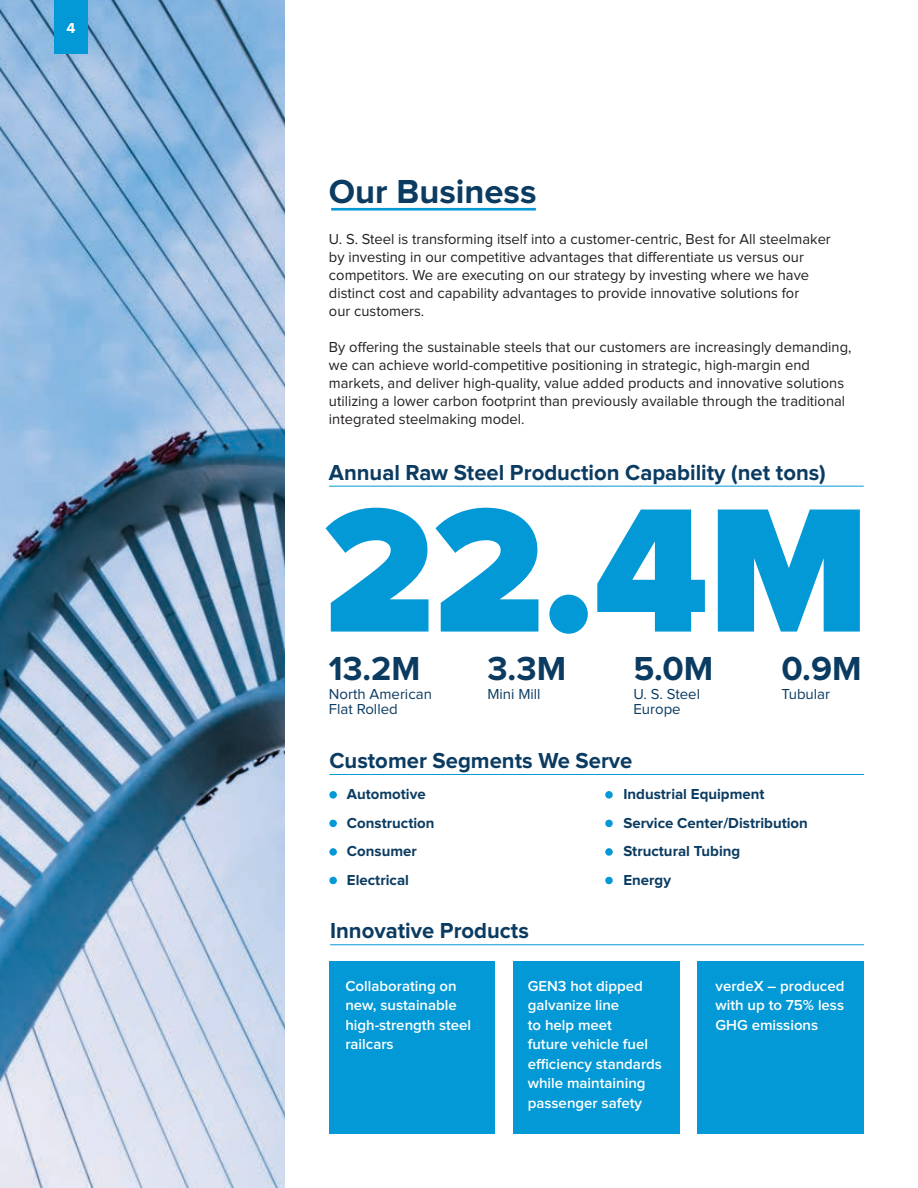
<style>
.page{position:relative;width:918px;height:1188px;background:#fff}
.page>*{position:absolute;margin:0;border:0;box-sizing:border-box;transform-origin:0 0}
.t1{font:900 183px "Proxima Nova";color:#0399d6}
.t2{font:700 34.5px "Proxima Nova";color:#0b3b61}
.t3{font:700 22.5px "Proxima Nova";color:#0b3b61}
.t4{font:15px/18px "Proxima Nova";color:#231f20}
.t5{font:600 15px/19.5px "Proxima Nova";color:#fff}
.t6{font:700 15px/28.5px "Proxima Nova";color:#0b3b61}
.t7{font:15px/15px "Proxima Nova";color:#0b3b61}
.t8{font:700 15px "Proxima Nova";color:#fff}
</style>
<div class="page">
<img style="left:0;top:0;width:285px;height:1187px">
<div style="left:329px;top:961px;width:166px;height:173px;background:#0399d6"></div>
<div style="left:513px;top:961px;width:167px;height:173px;background:#0399d6"></div>
<div style="left:698px;top:961px;width:166px;height:173px;background:#0399d6"></div>
<hr style="left:329px;top:486px;width:535px;height:1px;background:#0399d6">
<hr style="left:329px;top:774px;width:535px;height:1px;background:#0399d6">
<hr style="left:330px;top:944px;width:534px;height:1px;background:#0399d6">
<hr style="left:331px;top:208px;width:205px;height:3px;background:#0399d6">
<div style="left:329px;top:791px;width:8px;height:8px;background:#0399d6;border-radius:50%"></div>
<div style="left:605px;top:791px;width:8px;height:8px;background:#0399d6;border-radius:50%"></div>
<div style="left:329px;top:848px;width:8px;height:8px;background:#0399d6;border-radius:50%"></div>
<div style="left:605px;top:848px;width:8px;height:8px;background:#0399d6;border-radius:50%"></div>
<div style="left:329px;top:820px;width:8px;height:7px;background:#0399d6;border-radius:50%"></div>
<div style="left:605px;top:820px;width:8px;height:7px;background:#0399d6;border-radius:50%"></div>
<div style="left:329px;top:877px;width:8px;height:7px;background:#0399d6;border-radius:50%"></div>
<div style="left:605px;top:877px;width:8px;height:7px;background:#0399d6;border-radius:50%"></div>
<div style="left:54px;top:0;width:34px;height:54px;background:#0399d6"></div>
<p class="t8" style="left:66px;top:20px;width:10px">4</p>
<h2 class="t2" style="left:329px;top:172px;width:209px">Our Business</h2>
<p class="t4" style="left:329px;top:231px;width:503px">U. S. Steel is transforming itself into a customer-centric, Best for All steelmaker by investing in our competitive advantages that differentiate us versus our competitors. We are executing on our strategy by investing where we have distinct cost and capability advantages to provide innovative solutions for<br>our customers.</p>
<p class="t4" style="left:329px;top:339px;width:524px">By offering the sustainable steels that our customers are increasingly demanding, we can achieve world-competitive positioning in strategic, high-margin end markets, and deliver high-quality, value added products and innovative solutions utilizing a lower carbon footprint than previously available through the traditional integrated steelmaking model.</p>
<h3 class="t3" style="left:329px;top:459px;width:498px">Annual Raw Steel Production Capability (net tons)</h3>
<h1 class="t1" style="left:323px;top:464px;width:548px">22.4M</h1>
<h2 class="t2" style="left:329px;top:649px;width:93px">13.2M</h2>
<p class="t7" style="left:329px;top:687px;width:105px">North American<br>Flat Rolled</p>
<h2 class="t2" style="left:487px;top:649px;width:80px">3.3M</h2>
<p class="t7" style="left:487px;top:687px;width:55px">Mini Mill</p>
<h2 class="t2" style="left:633px;top:649px;width:82px">5.0M</h2>
<p class="t7" style="left:633px;top:687px;width:68px">U. S. Steel<br>Europe</p>
<h3 class="t3" style="left:329px;top:748px;width:305px">Customer Segments We Serve</h3>
<h2 class="t2" style="left:782px;top:649px;width:82px">0.9M</h2>
<p class="t7" style="left:782px;top:687px;width:50px">Tubular</p>
<p class="t6" style="left:347px;top:780px;width:89px">Automotive<br>Construction<br>Consumer<br>Electrical</p>
<p class="t6" style="left:623px;top:780px;width:186px">Industrial Equipment<br>Service Center/Distribution<br>Structural Tubing<br>Energy</p>
<h3 class="t3" style="left:330px;top:918px;width:200px">Innovative Products</h3>
<p class="t5" style="left:345px;top:976px;width:127px">Collaborating on new, sustainable high-strength steel railcars</p>
<p class="t5" style="left:528px;top:976px;width:136px">GEN3 hot dipped galvanize line<br>to help meet<br>future vehicle fuel efficiency standards while maintaining passenger safety</p>
<p class="t5" style="left:716px;top:976px;width:130px;text-align:justify">verdeX – produced with up to 75% less GHG emissions</p>
</div>
